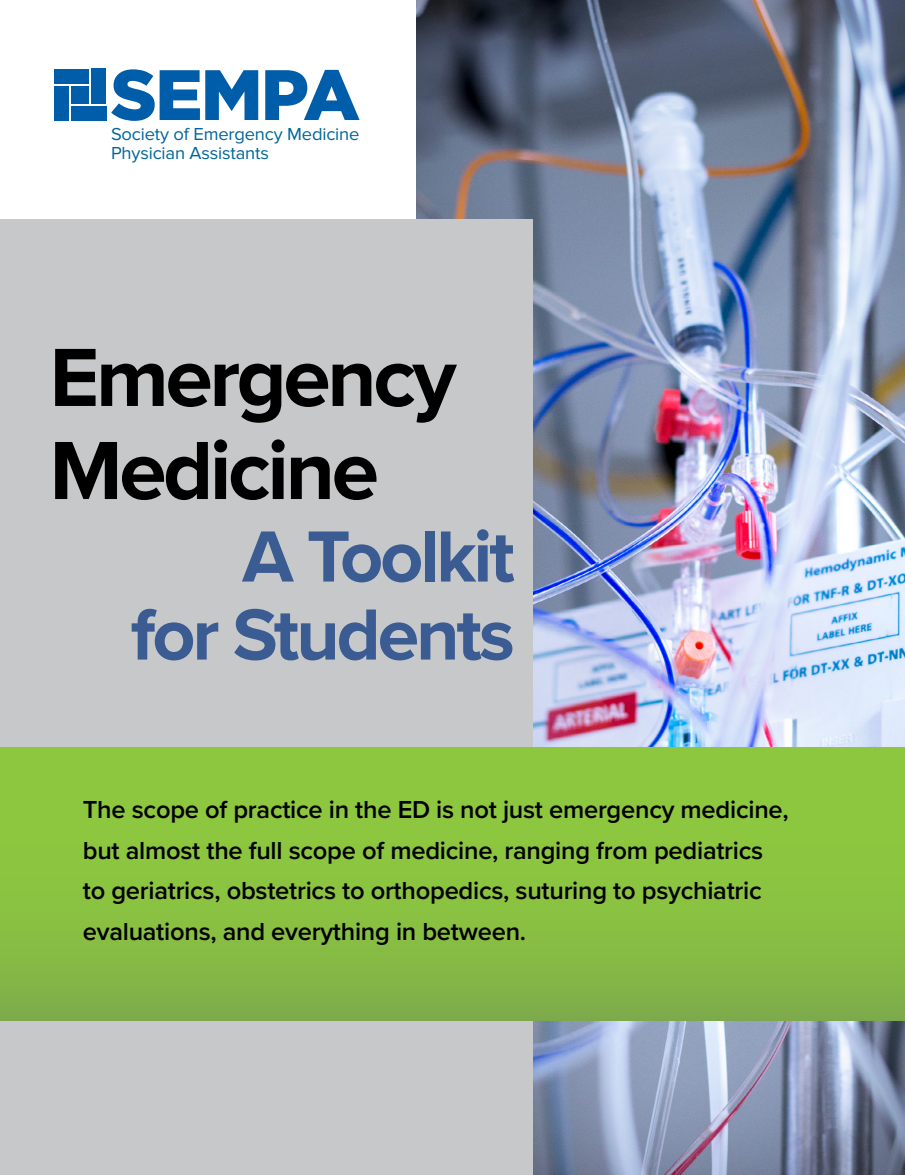
<style>
.page{position:relative;width:905px;height:1175px;background:#fff}
.page>*{position:absolute;margin:0;border:0;box-sizing:border-box;transform-origin:0 0}
.t1{font:700 85.5px/93px "Proxima Nova";letter-spacing:-.04em;color:#000}
.t2{font:700 75px/78px "Proxima Nova";letter-spacing:-.04em;color:#3b5b93;text-align:right}
.t3{font:600 25.5px/40.5px "Proxima Nova";letter-spacing:-.01em;color:#000}
.t4{font:18px/19.5px "Proxima Nova";letter-spacing:-.01em;color:#069}
</style>
<div class="page">
<img style="left:416px;top:0;width:488px;height:1174px">
<div style="left:0;top:220px;width:532px;height:954px;background:#c7c8ca"></div>
<div style="left:0;top:747px;width:904px;height:273px;background:linear-gradient(to bottom,#90cd3c,#82b447)"></div>
<div style="left:54px;top:69px;width:35px;height:15px;background:#005daa"></div>
<div style="left:90px;top:69px;width:16px;height:35px;background:#005daa"></div>
<div style="left:71px;top:105px;width:35px;height:16px;background:#005daa"></div>
<div style="left:54px;top:86px;width:16px;height:35px;background:#005daa"></div>
<div style="left:71px;top:86px;width:18px;height:18px;background:#005daa"></div>
<svg style="left:111px;top:69px;width:147px;height:52px"></svg>
<svg style="left:265px;top:70px;width:94px;height:50px"></svg>
<hr style="left:71px;top:104px;width:35px;height:2px;background:#fff">
<hr style="left:89px;top:69px;width:2px;height:35px;background:#fff">
<hr style="left:69px;top:86px;width:2px;height:35px;background:#fff">
<p class="t4" style="left:111px;top:124px;width:250px">Society of Emergency Medicine<br>Physician Assistants</p>
<h1 class="t1" style="left:50px;top:334px;width:408px">Emergency<br>Medicine</h1>
<h2 class="t2" style="left:131px;top:520px;width:385px">A Toolkit<br>for Students</h2>
<p class="t3" style="left:83px;top:790px;width:707px">The scope of practice in the ED is not just emergency medicine, but almost the full scope of medicine, ranging from pediatrics to geriatrics, obstetrics to orthopedics, suturing to psychiatric evaluations, and everything in between.</p>
</div>
